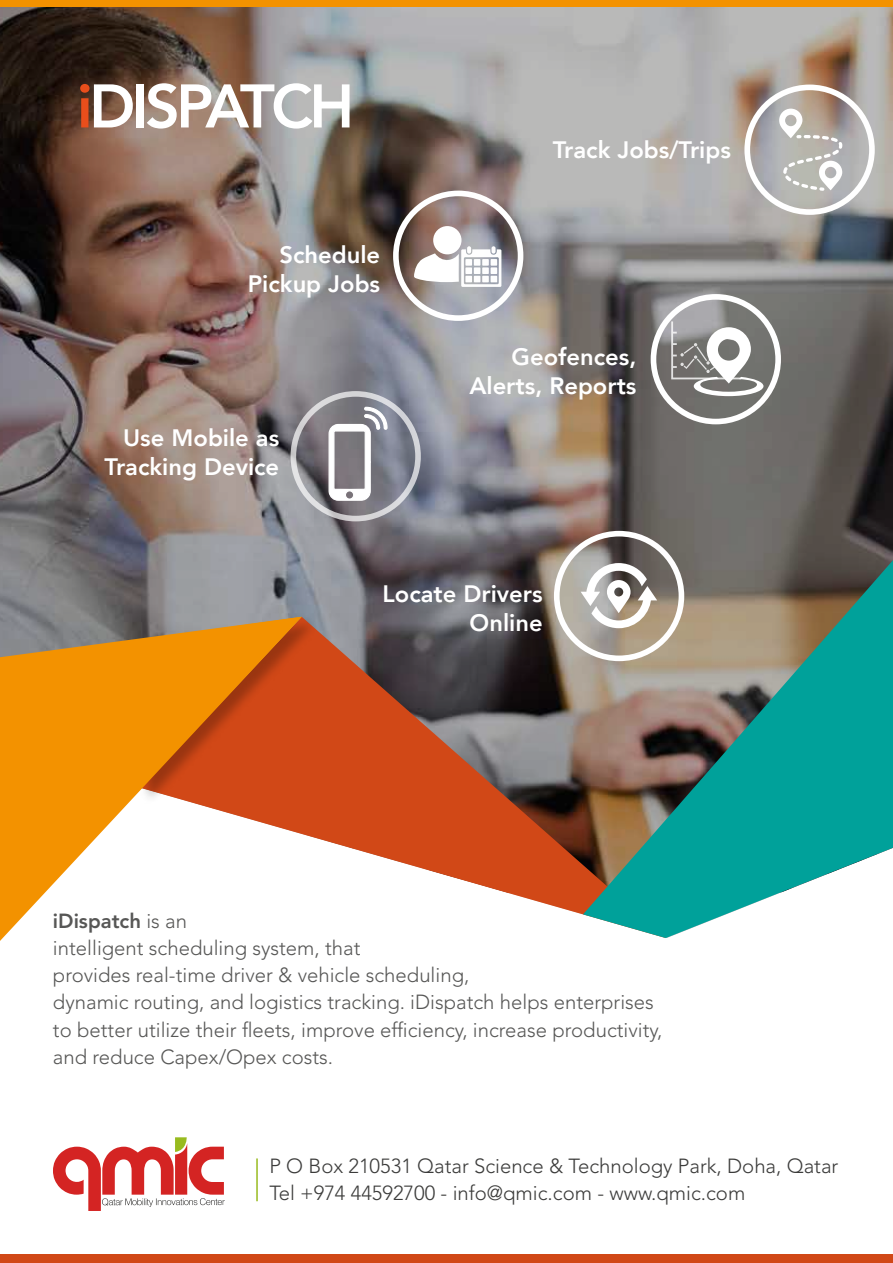
<style>
.page{position:relative;width:893px;height:1263px;background:#fff}
.page>*{position:absolute;margin:0;border:0;box-sizing:border-box;transform-origin:0 0}
.t1{font:800 60.9px "Avenir";letter-spacing:-.06em;color:#fff}
.t2{font:800 23.7px/28.5px "Avenir";color:#fff;text-align:right}
.t3{font:300 20.4px/27.2px "Avenir LT Std";color:#575756}
.t4{font:300 20.4px/27.2px "Avenir LT Std";color:#3c3c3b}
.s1{color:#e94e1b}
.s2{font-weight:800}
</style>
<div class="page">
<img style="left:0;top:6px;width:893px;height:611px">
<div style="left:0;top:0;width:893px;height:6px;background:#f39200"></div>
<div style="left:0;top:1254px;width:893px;height:9px;background:#d14817"></div>
<svg style="left:302px;top:617px;width:281px;height:298px;background:#a56854"></svg>
<img style="left:126px;top:612px;width:197px;height:197px">
<svg style="left:0;top:617px;width:302px;height:324px"></svg>
<svg style="left:583px;top:560px;width:310px;height:378px;background:#57978c"></svg>
<svg style="left:53px;top:1137px;width:172px;height:74px"></svg>
<hr style="left:256px;top:1158px;width:2px;height:43px;background:#98bb1f">
<svg style="left:414px;top:246px;width:87px;height:41px"></svg>
<div style="left:393px;top:191px;width:130px;height:130px;border:6px solid #fff;border-radius:50%"></div>
<div style="left:433px;top:226px;width:28px;height:28px;background:#fff;border-radius:50%"></div>
<div style="left:744px;top:85px;width:131px;height:130px;border:6px solid #fff;border-radius:50%"></div>
<svg style="left:779px;top:109px;width:63px;height:82px"></svg>
<div style="left:651px;top:294px;width:130px;height:130px;border:6px solid #fff;border-radius:50%"></div>
<svg style="left:671px;top:321px;width:92px;height:75px"></svg>
<div style="left:291px;top:391px;width:130px;height:130px;border:6px solid #fff;border-radius:50%"></div>
<div style="left:554px;top:531px;width:130px;height:130px;border:6px solid #fff;border-radius:50%"></div>
<svg style="left:581px;top:563px;width:76px;height:65px"></svg>
<svg style="left:328px;top:406px;width:60px;height:127px"></svg>
<h1 class="t1" style="left:77px;top:59px;width:279px"><span class="s1">i</span>DISPATCH</h1>
<p class="t2" style="left:248px;top:241px;width:134px">Schedule<br>Pickup Jobs</p>
<p class="t2" style="left:105px;top:424px;width:176px">Use Mobile as<br>Tracking Device</p>
<p class="t2" style="left:553px;top:136px;width:180px">Track Jobs/Trips</p>
<p class="t2" style="left:469px;top:343px;width:169px">Geofences,<br>Alerts, Reports</p>
<p class="t2" style="left:383px;top:580px;width:162px">Locate Drivers<br>Online</p>
<p class="t3" style="left:53px;top:907px;width:611px"><span class="s2">iDispatch</span> is an<br>intelligent scheduling system, that<br>provides real-time driver &amp; vehicle scheduling,<br>dynamic routing, and logistics tracking. iDispatch helps enterprises to better utilize their fleets, improve efficiency, increase productivity, and reduce Capex/Opex costs.</p>
<p class="t4" style="left:269px;top:1152px;width:570px">P O Box 210531 Qatar Science &amp; Technology Park, Doha, Qatar<br>Tel +974 44592700 - info@qmic.com - www.qmic.com</p>
</div>
